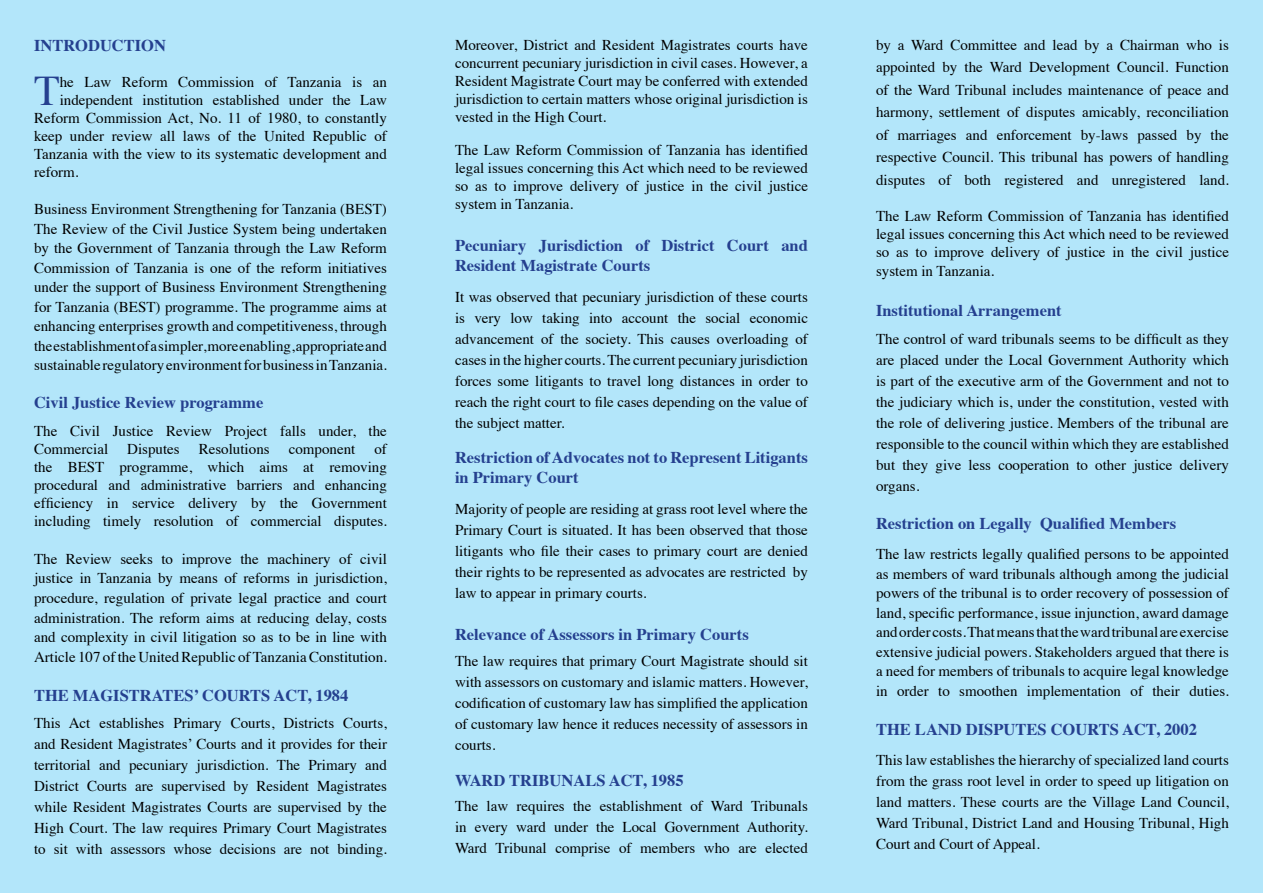
<style>
.page{position:relative;width:1263px;height:893px;background:#b3e6fa}
.page>*{position:absolute;margin:0;border:0;box-sizing:border-box;transform-origin:0 0}
.t1{font:42.15px "Times";color:#25408f}
.t2{font:700 16.5px/19.8px "Times";color:#25408f}
.t3{font:15px/21px "Times";color:#000;text-align:justify}
</style>
<div class="page">
<p class="t2" style="left:34px;top:33px;width:133px">INTRODUCTION</p>
<h1 class="t1" style="left:34px;top:51px;width:27px">T</h1>
<p class="t3" style="left:60px;top:70px;width:329px">he Law Reform Commission of Tanzania is an</p>
<p class="t3" style="left:60px;top:88px;width:329px">independent institution established under the Law</p>
<p class="t3" style="left:34px;top:106px;width:354px">Reform Commission Act, No. 11 of 1980, to constantly</p>
<p class="t3" style="left:34px;top:124px;width:354px">keep under review all laws of the United Republic of</p>
<p class="t3" style="left:34px;top:142px;width:354px">Tanzania with the view to its systematic development and</p>
<p class="t3" style="left:34px;top:160px;width:46px">reform.</p>
<p class="t3" style="left:34px;top:198px;width:354px;line-height:19.5px">Business Environment Strengthening for Tanzania (BEST)<br>The Review of the Civil Justice System being undertaken by the Government of Tanzania through the Law Reform Commission of Tanzania is one of the reform initiatives under the support of Business Environment Strengthening for Tanzania (BEST) programme. The programme aims at enhancing enterprises growth and competitiveness, through the establishment of a simpler, more enabling, appropriate and sustainable regulatory environment for business in Tanzania.</p>
<p class="t2" style="left:34px;top:391px;width:231px">Civil Justice Review programme</p>
<p class="t3" style="left:34px;top:421px;width:354px;line-height:18px">The Civil Justice Review Project falls under, the<br>Commercial</p>
<p class="t3" style="left:127px;top:438px;width:54px">Disputes</p>
<p class="t3" style="left:199px;top:438px;width:72px">Resolutions</p>
<p class="t3" style="left:289px;top:438px;width:68px">component</p>
<p class="t3" style="left:34px;top:439px;width:354px;line-height:18px;text-indent:340px">of the BEST programme, which aims at removing procedural and administrative barriers and enhancing efficiency in service delivery by the Government including timely resolution of commercial disputes.</p>
<p class="t3" style="left:34px;top:548px;width:354px;line-height:19.5px">The Review seeks to improve the machinery of civil justice in Tanzania by means of reforms in jurisdiction, procedure, regulation of private legal practice and court administration. The reform aims at reducing delay, costs and complexity in civil litigation so as to be in line with Article 107 of the United Republic of Tanzania Constitution.</p>
<p class="t2" style="left:34px;top:684px;width:316px">THE MAGISTRATES’ COURTS ACT, 1984</p>
<p class="t3" style="left:34px;top:711px;width:354px">This Act establishes Primary Courts, Districts Courts, and Resident Magistrates’ Courts and it provides for their territorial and pecuniary jurisdiction. The Primary and District Courts are supervised by Resident Magistrates while Resident Magistrates Courts are supervised by the High Court. The law requires Primary Court Magistrates to sit with assessors whose decisions are not binding.</p>
<p class="t3" style="left:455px;top:34px;width:354px;line-height:18px">Moreover, District and Resident Magistrates courts have concurrent pecuniary jurisdiction in civil cases. However, a Resident Magistrate Court may be conferred with extended jurisdiction to certain matters whose original jurisdiction is vested in the High Court.</p>
<p class="t3" style="left:455px;top:139px;width:354px;line-height:18px">The Law Reform Commission of Tanzania has identified legal issues concerning this Act which need to be reviewed so as to improve delivery of justice in the civil justice system in Tanzania.</p>
<p class="t2" style="left:455px;top:234px;width:354px">Pecuniary Jurisdiction of District Court and<br>Resident Magistrate Courts</p>
<p class="t3" style="left:455px;top:285px;width:354px">It was observed that pecuniary jurisdiction of these courts is very low taking into account the social economic advancement of the society. This causes overloading of cases in the higher courts. The current pecuniary jurisdiction forces some litigants to travel long distances in order to reach the right court to file cases depending on the value of the subject matter.</p>
<p class="t2" style="left:455px;top:446px;width:354px">Restriction of Advocates not to Represent Litigants in Primary Court</p>
<p class="t3" style="left:455px;top:497px;width:354px">Majority of people are residing at grass root level where the Primary Court is situated. It has been observed that those litigants who file their cases to primary court are denied their rights to be represented as advocates are restricted by law to appear in primary courts.</p>
<p class="t2" style="left:455px;top:623px;width:295px">Relevance of Assessors in Primary Courts</p>
<p class="t3" style="left:455px;top:649px;width:354px">The law requires that primary Court Magistrate should sit with assessors on customary and islamic matters. However, codification of customary law has simplified the application of customary law hence it reduces necessity of assessors in courts.</p>
<p class="t2" style="left:455px;top:768px;width:230px">WARD TRIBUNALS ACT, 1985</p>
<p class="t3" style="left:455px;top:794px;width:354px">The law requires the establishment of Ward Tribunals in every ward under the Local Government Authority.<br>Ward Tribunal comprise of members who are elected</p>
<p class="t3" style="left:876px;top:32px;width:354px;line-height:22.5px">by a Ward Committee and lead by a Chairman who is appointed by the Ward Development Council. Function of the Ward Tribunal includes maintenance of peace and harmony, settlement of disputes amicably, reconciliation of marriages and enforcement by-laws passed by the respective Council. This tribunal has powers of handling disputes of both registered and unregistered land.</p>
<p class="t3" style="left:876px;top:205px;width:354px;line-height:18px">The Law Reform Commission of Tanzania has identified legal issues concerning this Act which need to be reviewed so as to improve delivery of justice in the civil justice</p>
<p class="t3" style="left:876px;top:259px;width:120px">system in Tanzania.</p>
<p class="t2" style="left:876px;top:299px;width:187px">Institutional Arrangement</p>
<p class="t3" style="left:876px;top:328px;width:354px">The control of ward tribunals seems to be difficult as they are placed under the Local Government Authority which is part of the executive arm of the Government and not to the judiciary which is, under the constitution, vested with the role of delivering justice. Members of the tribunal are responsible to the council within which they are established but they give less cooperation to other justice delivery organs.</p>
<p class="t2" style="left:876px;top:512px;width:302px">Restriction on Legally Qualified Members</p>
<p class="t3" style="left:876px;top:543px;width:354px;line-height:19.5px">The law restricts legally qualified persons to be appointed as members of ward tribunals although among the judicial powers of the tribunal is to order recovery of possession of land, specific performance, issue injunction, award damage and order costs. That means that the ward tribunal are exercise extensive judicial powers. Stakeholders argued that there is a need for members of tribunals to acquire legal knowledge in order to smoothen implementation of their duties.</p>
<p class="t2" style="left:876px;top:718px;width:322px">THE LAND DISPUTES COURTS ACT, 2002</p>
<p class="t3" style="left:876px;top:748px;width:354px">This law establishes the hierarchy of specialized land courts from the grass root level in order to speed up litigation on land matters. These courts are the Village Land Council, Ward Tribunal, District Land and Housing Tribunal, High Court and Court of Appeal.</p>
</div>
